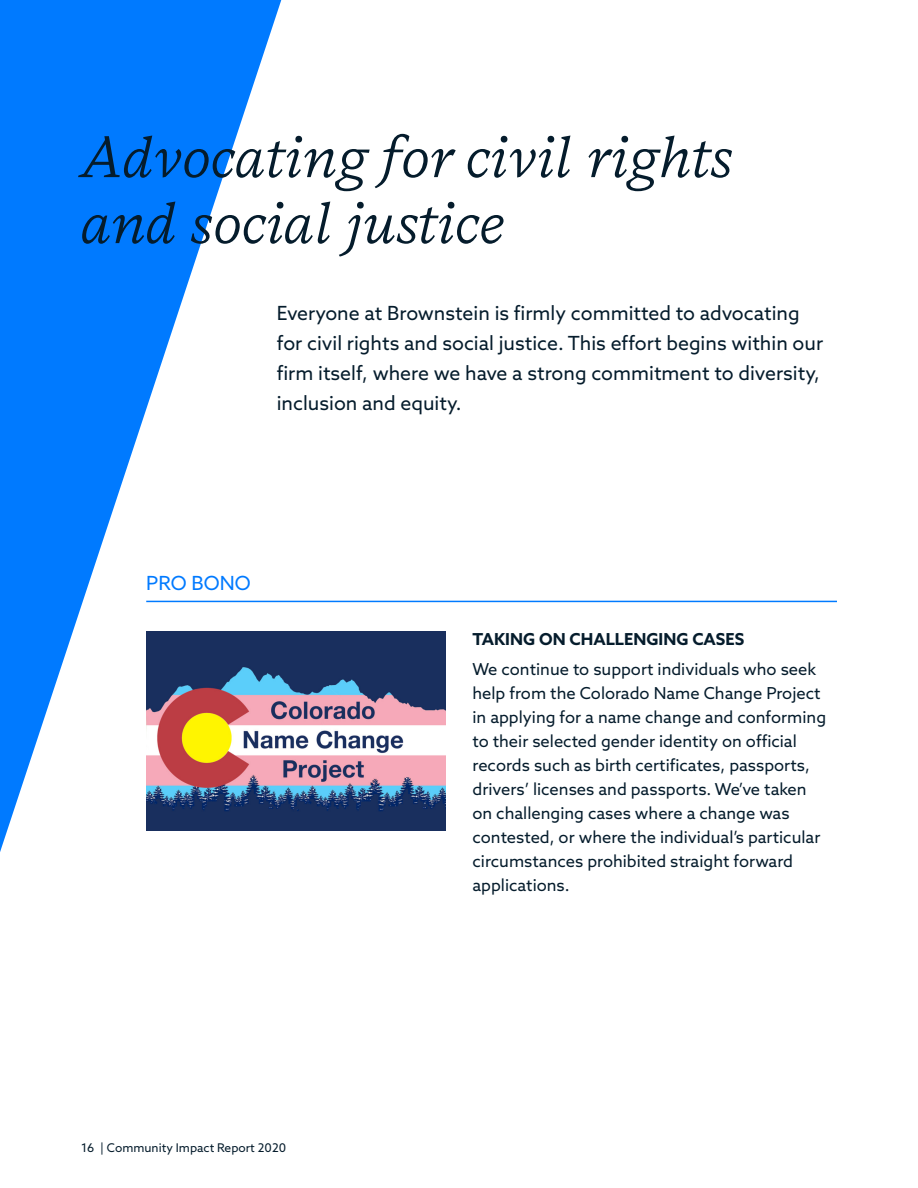
<style>
.page{position:relative;width:918px;height:1188px;background:#fff}
.page>*{position:absolute;margin:0;border:0;box-sizing:border-box;transform-origin:0 0}
.t1{font:italic 58.5px/66px "Messina Serif";color:#051c2c}
.Body_Intro__h2{font:19.5px/30px "Azo Sans";color:#051c2c}
.h2_-_RuleBelow{font:19.5px "Azo Sans";color:#007aff}
.Body{font:16.5px/24px "Azo Sans";color:#051c2c}
.t2{font:700 16.5px "Azo Sans";color:#051c2c}
.t3{font:12px "Azo Sans";color:#051c2c}
</style>
<div class="page">
<svg style="left:0;top:0;width:281px;height:852px;fill:#007aff"></svg>
<img style="left:146px;top:632px;width:300px;height:199px">
<hr style="left:146px;top:601px;width:691px;height:1px;background:#007aff">
<p class="t1" style="left:81px;top:122px;width:654px">Advocating for civil rights and social justice</p>
<p class="Body_Intro__h2" style="left:277px;top:298px;width:548px">Everyone at Brownstein is firmly committed to advocating for civil rights and social justice. This effort begins within our firm itself, where we have a strong commitment to diversity, inclusion and equity.</p>
<p class="h2_-_RuleBelow" style="left:146px;top:570px;width:106px">PRO BONO</p>
<p class="t2" style="left:472px;top:628px;width:273px">TAKING ON CHALLENGING CASES</p>
<p class="Body" style="left:472px;top:657px;width:355px">We continue to support individuals who seek help from the Colorado Name Change Project in applying for a name change and conforming to their selected gender identity on official records such as birth certificates, passports, drivers’ licenses and passports. We’ve taken on challenging cases where a change was contested, or where the individual’s particular circumstances prohibited straight forward applications.</p>
<p class="t3" style="left:81px;top:1140px;width:207px">16 | Community Impact Report 2020</p>
</div>
